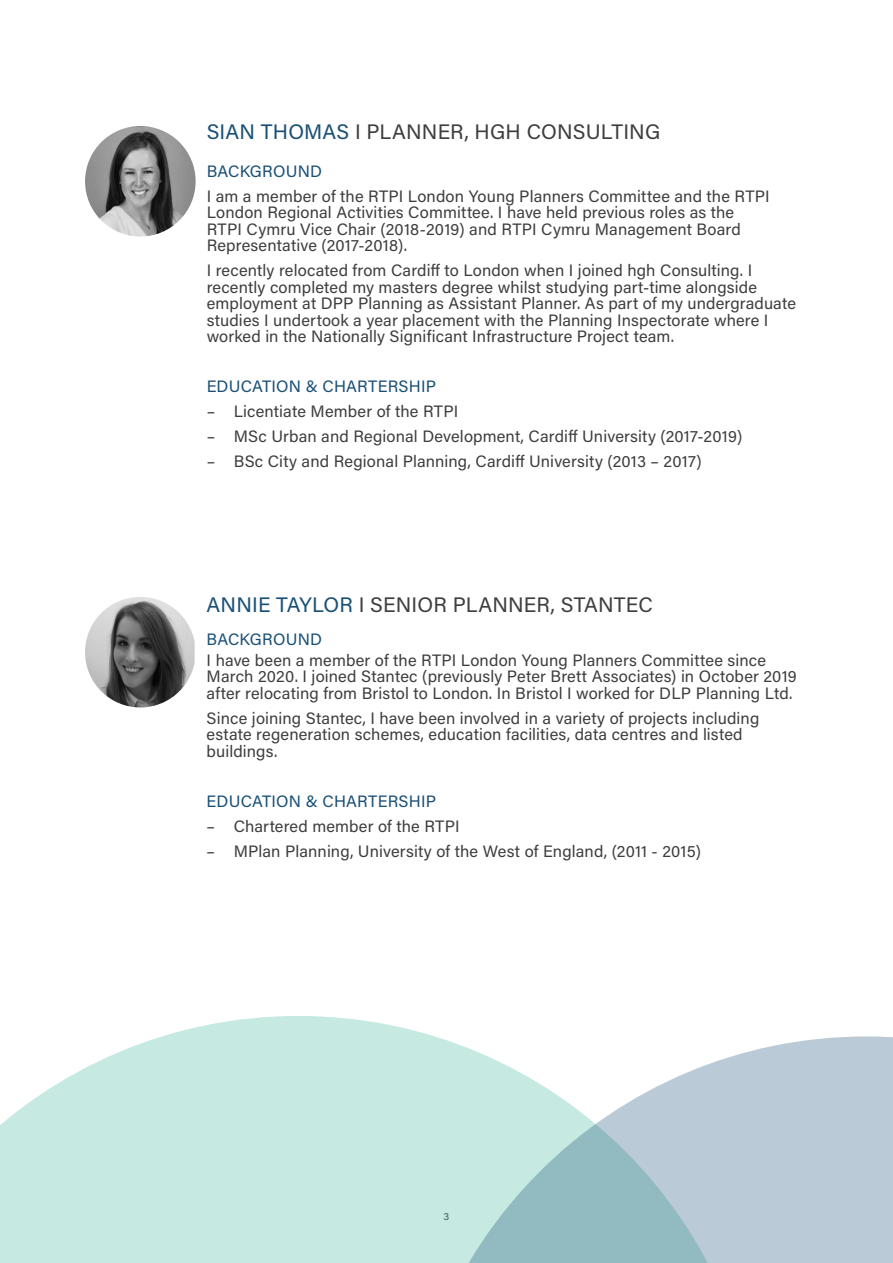
<style>
.page{position:relative;width:893px;height:1263px;background:#fff}
.page>*{position:absolute;margin:0;border:0;box-sizing:border-box;transform-origin:0 0}
.CV_Name{font:21px "Acumin Variable Concept";letter-spacing:.015em;color:#3e3e3f}
.Body_Text{font:16.5px/16.5px "Acumin Variable Concept";letter-spacing:.03em;color:#3e3e3f}
.Body_Text-2{font:16.5px "Acumin Variable Concept";letter-spacing:.02em;color:#1a5076}
.CV_Name-2{font:16.5px "Acumin Variable Concept";letter-spacing:.02em;color:#1a5076}
.t1{font:10.5px "Acumin Variable Concept";color:#3e3e3f}
.s1{color:#1a5076}
</style>
<div class="page">
<svg style="left:0;top:1016px;width:433px;height:247px;background:#ccebe4"></svg>
<svg style="left:404px;top:1036px;width:489px;height:227px;background:#bed5da"></svg>
<img style="left:85px;top:126px;width:111px;height:111px;border-radius:55px">
<img style="left:85px;top:597px;width:110px;height:110px">
<p class="CV_Name" style="left:207px;top:118px;width:455px"><span class="s1">SIAN THOMAS</span> I PLANNER, HGH CONSULTING</p>
<p class="Body_Text-2" style="left:207px;top:160px;width:117px">BACKGROUND</p>
<p class="Body_Text" style="left:207px;top:187px;width:564px">I am a member of the RTPI London Young Planners Committee and the RTPI London Regional Activities Committee. I have held previous roles as the RTPI Cymru Vice Chair (2018-2019) and RTPI Cymru Management Board Representative (2017-2018).</p>
<p class="Body_Text" style="left:207px;top:262px;width:590px">I recently relocated from Cardiff to London when I joined hgh Consulting. I recently completed my masters degree whilst studying part-time alongside employment at DPP Planning as Assistant Planner. As part of my undergraduate studies I undertook a year placement with the Planning Inspectorate where I worked in the Nationally Significant Infrastructure Project team.</p>
<p class="Body_Text-2" style="left:207px;top:375px;width:231px">EDUCATION &amp; CHARTERSHIP</p>
<p class="Body_Text" style="left:207px;top:403px;width:253px">– Licentiate Member of the RTPI</p>
<p class="Body_Text" style="left:207px;top:428px;width:537px">– MSc Urban and Regional Development, Cardiff University (2017-2019)</p>
<p class="Body_Text" style="left:207px;top:453px;width:496px">– BSc City and Regional Planning, Cardiff University (2013 – 2017)</p>
<p class="CV_Name" style="left:207px;top:590px;width:447px"><span class="s1">ANNIE TAYLOR</span> I SENIOR PLANNER, STANTEC</p>
<p class="CV_Name-2" style="left:207px;top:628px;width:117px">BACKGROUND</p>
<p class="Body_Text" style="left:207px;top:651px;width:591px">I have been a member of the RTPI London Young Planners Committee since<br>March 2020. I joined Stantec (previously Peter Brett Associates) in October 2019 after relocating from Bristol to London. In Bristol I worked for DLP Planning Ltd.</p>
<p class="Body_Text" style="left:207px;top:709px;width:554px">Since joining Stantec, I have been involved in a variety of projects including estate regeneration schemes, education facilities, data centres and listed buildings.</p>
<p class="Body_Text-2" style="left:207px;top:790px;width:231px">EDUCATION &amp; CHARTERSHIP</p>
<p class="Body_Text" style="left:207px;top:817px;width:254px">– Chartered member of the RTPI</p>
<p class="Body_Text" style="left:207px;top:842px;width:496px">– MPlan Planning, University of the West of England, (2011 - 2015)</p>
<p class="t1" style="left:444px;top:1209px;width:7px">3</p>
</div>
